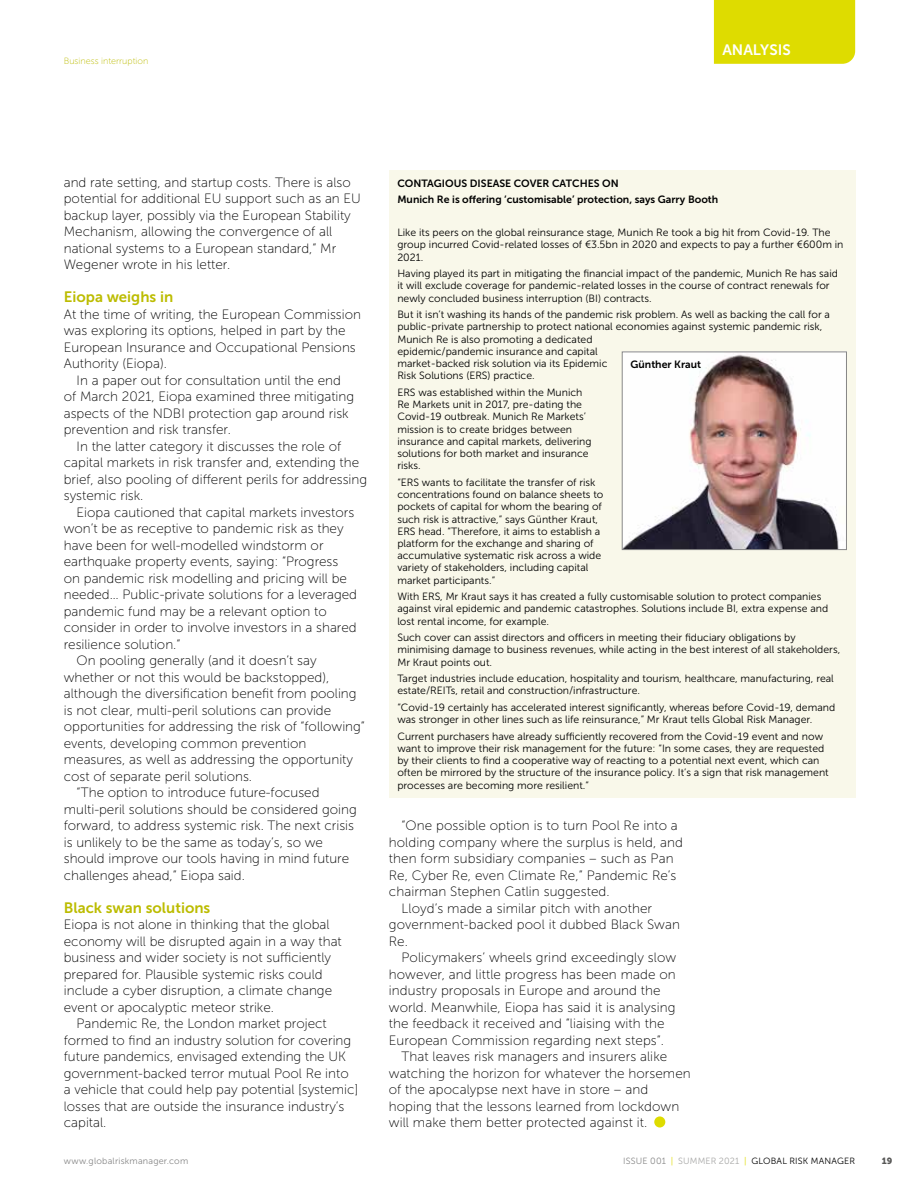
<style>
.page{position:relative;width:919px;height:1191px;background:#fff}
.page>*{position:absolute;margin:0;border:0;box-sizing:border-box;transform-origin:0 0}
.t1{font:15px "Museo Sans 700";color:#bcbc00}
.t2{font:15px "Museo Sans 700";color:#fff}
.t3{font:13.5px/16.5px "Museo Sans 100";color:#000}
.t4{font:10.5px/12.3px "Museo Sans 300";color:#000}
.t5{font:10.5px/16.5px "Museo Sans 700";color:#000}
.t6{font:9px "Museo Sans 300";letter-spacing:.02em;color:#000}
.t7{font:9px "Museo Sans 300";letter-spacing:.025em;color:#878787}
.t8{font:9px "Museo Sans 100";color:#bcbc00}
.t9{font:9px "Museo Sans 900";color:#575756}
.s1{color:#878787}
.s2{color:#dedc00}
.s3{color:#a8a8a7}
</style>
<div class="page">
<div style="left:713px;top:0;width:142px;height:64px;background:#dedc00"></div>
<div style="left:654px;top:1116px;width:11px;height:11px;background:#dedc00;border-radius:50%"></div>
<div style="left:389px;top:170px;width:466px;height:627px;background:#f9f8ea"></div>
<img style="left:624px;top:354px;width:220px;height:194px">
<div style="left:622px;top:352px;width:224px;height:198px;border:1px solid #878787"></div>
<p class="t8" style="left:64px;top:56px;width:86px">Business interruption</p>
<p class="t2" style="left:722px;top:42px;width:70px">ANALYSIS</p>
<p class="t3" style="left:64px;top:174px;width:299px">and rate setting, and startup costs. There is also potential for additional EU support such as an EU backup layer, possibly via the European Stability Mechanism, allowing the convergence of all national systems to a European standard,” Mr Wegener wrote in his letter.</p>
<p class="t1" style="left:64px;top:289px;width:111px">Eiopa weighs in</p>
<p class="t3" style="left:64px;top:306px;width:299px">At the time of writing, the European Commission was exploring its options, helped in part by the European Insurance and Occupational Pensions Authority (Eiopa).</p>
<p class="t3" style="left:64px;top:372px;width:292px;text-indent:13px">In a paper out for consultation until the end of March 2021, Eiopa examined three mitigating aspects of the NDBI protection gap around risk prevention and risk transfer.</p>
<p class="t3" style="left:64px;top:438px;width:305px;text-indent:13px">In the latter category it discusses the role of capital markets in risk transfer and, extending the brief, also pooling of different perils for addressing systemic risk.</p>
<p class="t3" style="left:77px;top:504px;width:279px">Eiopa cautioned that capital markets investors</p>
<p class="t3" style="left:64px;top:520px;width:281px">won’t be as receptive to pandemic risk as they</p>
<p class="t3" style="left:64px;top:537px;width:261px">have been for well-modelled windstorm or</p>
<p class="t3" style="left:64px;top:553px;width:276px">earthquake property events, saying: “Progress</p>
<p class="t3" style="left:64px;top:570px;width:285px">on pandemic risk modelling and pricing will be</p>
<p class="t3" style="left:64px;top:586px;width:295px">needed… Public-private solutions for a leveraged</p>
<p class="t3" style="left:64px;top:603px;width:264px">pandemic fund may be a relevant option to</p>
<p class="t3" style="left:64px;top:619px;width:294px">consider in order to involve investors in a shared</p>
<p class="t3" style="left:64px;top:636px;width:118px">resilience solution.”</p>
<p class="t3" style="left:77px;top:652px;width:241px">On pooling generally (and it doesn’t say</p>
<p class="t3" style="left:64px;top:669px;width:267px">whether or not this would be backstopped),</p>
<p class="t3" style="left:64px;top:685px;width:294px">although the diversification benefit from pooling</p>
<p class="t3" style="left:64px;top:702px;width:269px">is not clear, multi-peril solutions can provide</p>
<p class="t3" style="left:64px;top:718px;width:302px">opportunities for addressing the risk of “following”</p>
<p class="t3" style="left:64px;top:735px;width:244px">events, developing common prevention</p>
<p class="t3" style="left:64px;top:751px;width:291px">measures, as well as addressing the opportunity</p>
<p class="t3" style="left:64px;top:768px;width:190px">cost of separate peril solutions.</p>
<p class="t3" style="left:77px;top:784px;width:244px">“The option to introduce future-focused</p>
<p class="t3" style="left:64px;top:801px;width:294px">multi-peril solutions should be considered going</p>
<p class="t3" style="left:64px;top:817px;width:292px">forward, to address systemic risk. The next crisis</p>
<p class="t3" style="left:64px;top:834px;width:261px">is unlikely to be the same as today’s, so we</p>
<p class="t3" style="left:64px;top:850px;width:287px">should improve our tools having in mind future</p>
<p class="t3" style="left:64px;top:867px;width:183px">challenges ahead,” Eiopa said.</p>
<p class="t1" style="left:64px;top:899px;width:148px">Black swan solutions</p>
<p class="t3" style="left:64px;top:916px;width:279px">Eiopa is not alone in thinking that the global economy will be disrupted again in a way that business and wider society is not sufficiently prepared for. Plausible systemic risks could include a cyber disruption, a climate change event or apocalyptic meteor strike.</p>
<p class="t3" style="left:64px;top:1015px;width:296px;text-indent:13px">Pandemic Re, the London market project formed to find an industry solution for covering future pandemics, envisaged extending the UK government-backed terror mutual Pool Re into a vehicle that could help pay potential [systemic] losses that are outside the insurance industry’s capital.</p>
<p class="t5" style="left:397px;top:175px;width:322px">CONTAGIOUS DISEASE COVER CATCHES ON<br>Munich Re is offering ‘customisable’ protection, says Garry Booth</p>
<p class="t4" style="left:397px;top:226px;width:447px">Like its peers on the global reinsurance stage, Munich Re took a big hit from Covid-19. The group incurred Covid-related losses of €3.5bn in 2020 and expects to pay a further €600m in<br>2021.</p>
<p class="t4" style="left:397px;top:267px;width:442px">Having played its part in mitigating the financial impact of the pandemic, Munich Re has said it will exclude coverage for pandemic-related losses in the course of contract renewals for newly concluded business interruption (BI) contracts.</p>
<p class="t4" style="left:397px;top:308px;width:434px">But it isn’t washing its hands of the pandemic risk problem. As well as backing the call for a public-private partnership to protect national economies against systemic pandemic risk, Munich Re is also promoting a dedicated<br>epidemic/pandemic insurance and capital<br>market-backed risk solution via its Epidemic<br>Risk Solutions (ERS) practice.</p>
<p class="t4" style="left:397px;top:386px;width:196px">ERS was established within the Munich Re Markets unit in 2017, pre-dating the Covid-19 outbreak. Munich Re Markets’ mission is to create bridges between insurance and capital markets, delivering solutions for both market and insurance risks.</p>
<p class="t4" style="left:397px;top:476px;width:207px">“ERS wants to facilitate the transfer of risk concentrations found on balance sheets to pockets of capital for whom the bearing of such risk is attractive,” says Günther Kraut, ERS head. “Therefore, it aims to establish a platform for the exchange and sharing of accumulative systematic risk across a wide variety of stakeholders, including capital market participants.”</p>
<p class="t4" style="left:397px;top:590px;width:432px">With ERS, Mr Kraut says it has created a fully customisable solution to protect companies against viral epidemic and pandemic catastrophes. Solutions include BI, extra expense and lost rental income, for example.</p>
<p class="t4" style="left:397px;top:631px;width:444px">Such cover can assist directors and officers in meeting their fiduciary obligations by minimising damage to business revenues, while acting in the best interest of all stakeholders,<br>Mr Kraut points out.</p>
<p class="t4" style="left:397px;top:672px;width:438px">Target industries include education, hospitality and tourism, healthcare, manufacturing, real estate/REITs, retail and construction/infrastructure.</p>
<p class="t4" style="left:397px;top:701px;width:439px">“Covid-19 certainly has accelerated interest significantly, whereas before Covid-19, demand was stronger in other lines such as life reinsurance,” Mr Kraut tells Global Risk Manager.</p>
<p class="t4" style="left:397px;top:730px;width:433px">Current purchasers have already sufficiently recovered from the Covid-19 event and now want to improve their risk management for the future: “In some cases, they are requested by their clients to find a cooperative way of reacting to a potential next event, which can often be mirrored by the structure of the insurance policy. It’s a sign that risk management processes are becoming more resilient.”</p>
<p class="t5" style="left:630px;top:356px;width:72px">Günther Kraut</p>
<p class="t3" style="left:401px;top:817px;width:278px">“One possible option is to turn Pool Re into a</p>
<p class="t3" style="left:389px;top:834px;width:296px">holding company where the surplus is held, and</p>
<p class="t3" style="left:389px;top:850px;width:286px">then form subsidiary companies – such as Pan</p>
<p class="t3" style="left:389px;top:867px;width:289px">Re, Cyber Re, even Climate Re,” Pandemic Re’s</p>
<p class="t3" style="left:389px;top:883px;width:222px">chairman Stephen Catlin suggested.</p>
<p class="t3" style="left:401px;top:900px;width:252px">Lloyd’s made a similar pitch with another</p>
<p class="t3" style="left:389px;top:916px;width:292px">government-backed pool it dubbed Black Swan</p>
<p class="t3" style="left:389px;top:933px;width:21px">Re.</p>
<p class="t3" style="left:401px;top:949px;width:276px">Policymakers’ wheels grind exceedingly slow</p>
<p class="t3" style="left:389px;top:966px;width:288px">however, and little progress has been made on</p>
<p class="t3" style="left:389px;top:982px;width:273px">industry proposals in Europe and around the</p>
<p class="t3" style="left:389px;top:999px;width:288px">world. Meanwhile, Eiopa has said it is analysing</p>
<p class="t3" style="left:389px;top:1015px;width:277px">the feedback it received and “liaising with the</p>
<p class="t3" style="left:389px;top:1032px;width:277px">European Commission regarding next steps”.</p>
<p class="t3" style="left:401px;top:1048px;width:267px">That leaves risk managers and insurers alike</p>
<p class="t3" style="left:389px;top:1065px;width:303px">watching the horizon for whatever the horsemen</p>
<p class="t3" style="left:389px;top:1081px;width:261px">of the apocalypse next have in store – and</p>
<p class="t3" style="left:389px;top:1098px;width:292px">hoping that the lessons learned from lockdown</p>
<p class="t3" style="left:389px;top:1114px;width:260px">will make them better protected against it.</p>
<p class="t7" style="left:64px;top:1156px;width:126px">www.globalriskmanager.com</p>
<p class="t6" style="left:623px;top:1156px;width:233px"><span class="s1">ISSUE 001</span> <span class="s2">|</span> <span class="s3">SUMMER 2021</span> <span class="s2">|</span> GLOBAL RISK MANAGER</p>
<p class="t9" style="left:881px;top:1155px;width:12px">19</p>
</div>
